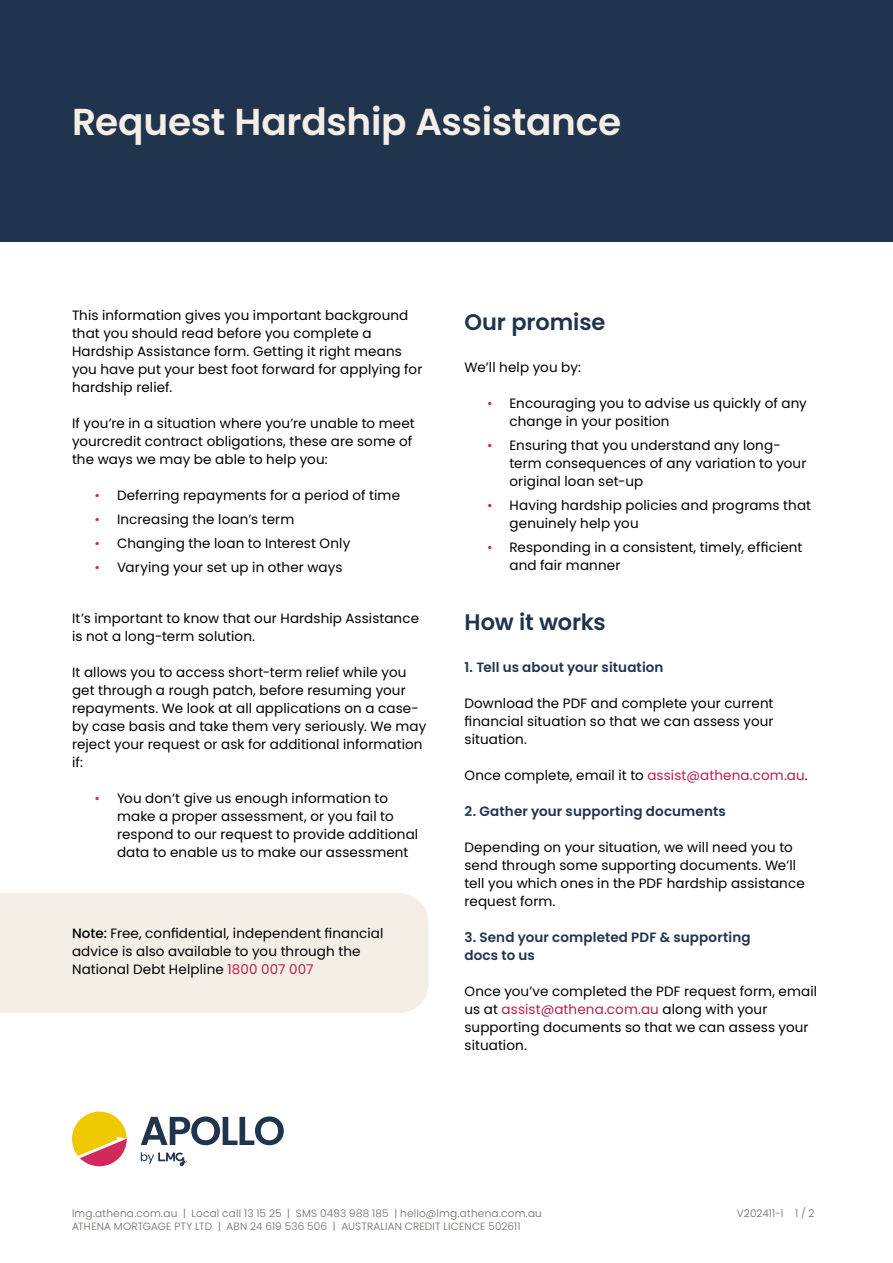
<style>
.page{position:relative;width:893px;height:1263px;background:#fff}
.page>*{position:absolute;margin:0;border:0;box-sizing:border-box;transform-origin:0 0}
.t1{font:600 37.5px "Poppins";letter-spacing:-.01em;color:#f4eee7}
.t2{font:600 22.5px "Poppins";letter-spacing:-.005em;color:#20344e}
.t3{font:13.5px/18px "Poppins";letter-spacing:.01em;color:#000}
.t4{font:600 13.5px/18px "Poppins";letter-spacing:.01em;color:#20344e}
.t5{font:300 10.5px/12.6px "Poppins";letter-spacing:.02em;color:#6d6a66}
.s1{color:#d2295c}
.s2{font-weight:500}
.s3{color:#b4204d}
</style>
<div class="page">
<svg style="left:141px;top:1116px;width:143px;height:29px"></svg>
<svg style="left:141px;top:1152px;width:46px;height:14px"></svg>
<svg style="left:72px;top:1111px;width:55px;height:55px"></svg>
<div style="left:0;top:0;width:893px;height:242px;background:#20344e"></div>
<div style="left:0;top:893px;width:428px;height:120px;background:#f4eee7"></div>
<h1 class="t1" style="left:72px;top:100px;width:551px">Request Hardship Assistance</h1>
<p class="t3" style="left:72px;top:307px;width:352px">This information gives you important background that you should read before you complete a Hardship Assistance form. Getting it right means you have put your best foot forward for applying for hardship relief.</p>
<p class="t3" style="left:72px;top:415px;width:344px">If you’re in a situation where you’re unable to meet yourcredit contract obligations, these are some of the ways we may be able to help you:</p>
<p class="t3" style="left:95px;top:487px;width:307px"><span class="s1">•</span> Deferring repayments for a period of time</p>
<p class="t3" style="left:95px;top:511px;width:201px"><span class="s1">•</span> Increasing the loan’s term</p>
<p class="t3" style="left:95px;top:535px;width:257px"><span class="s1">•</span> Changing the loan to Interest Only</p>
<p class="t3" style="left:95px;top:559px;width:249px"><span class="s1">•</span> Varying your set up in other ways</p>
<p class="t3" style="left:72px;top:610px;width:348px">It’s important to know that our Hardship Assistance is not a long-term solution.</p>
<p class="t3" style="left:72px;top:664px;width:356px">It allows you to access short-term relief while you get through a rough patch, before resuming your repayments. We look at all applications on a case&shy;by case basis and take them very seriously. We may reject your request or ask for additional information if:</p>
<p class="t3" style="left:117px;top:790px;width:303px;text-indent:-23px"><span class="s1">•</span> You don’t give us enough information to make a proper assessment, or you fail to respond to our request to provide additional data to enable us to make our assessment</p>
<p class="t3" style="left:72px;top:924px;width:313px"><span class="s2">Note:</span> Free, confidential, independent financial advice is also available to you through the<br>National Debt Helpline <span class="s3">1800 007 007</span></p>
<h2 class="t2" style="left:464px;top:309px;width:142px">Our promise</h2>
<p class="t3" style="left:464px;top:358px;width:118px">We’ll help you by:</p>
<p class="t3" style="left:509px;top:394px;width:299px;text-indent:-23px"><span class="s1">•</span> Encouraging you to advise us quickly of any change in your position</p>
<p class="t3" style="left:509px;top:436px;width:298px;text-indent:-23px"><span class="s1">•</span> Ensuring that you understand any long&shy;term consequences of any variation to your original loan set-up</p>
<p class="t3" style="left:509px;top:496px;width:303px;text-indent:-23px"><span class="s1">•</span> Having hardship policies and programs that genuinely help you</p>
<p class="t3" style="left:509px;top:538px;width:294px;text-indent:-23px"><span class="s1">•</span> Responding in a consistent, timely, efficient and fair manner</p>
<h2 class="t2" style="left:464px;top:609px;width:143px">How it works</h2>
<p class="t4" style="left:464px;top:658px;width:201px">1. Tell us about your situation</p>
<p class="t3" style="left:464px;top:694px;width:311px;text-align:justify">Download the PDF and complete your current financial situation so that we can assess your situation.</p>
<p class="t3" style="left:464px;top:766px;width:345px">Once complete, email it to <span class="s3">assist@athena.com.au</span>.</p>
<p class="t4" style="left:464px;top:802px;width:263px">2. Gather your supporting documents</p>
<p class="t3" style="left:464px;top:838px;width:342px">Depending on your situation, we will need you to send through some supporting documents. We’ll tell you which ones in the PDF hardship assistance request form.</p>
<p class="t4" style="left:464px;top:928px;width:288px">3. Send your completed PDF &amp; supporting docs to us</p>
<p class="t3" style="left:464px;top:982px;width:354px">Once you’ve completed the PDF request form, email us at <span class="s3">assist@athena.com.au</span> along with your supporting documents so that we can assess your situation.</p>
<p class="t5" style="left:72px;top:1207px;width:471px">lmg.athena.com.au | Local call 13 15 25 | SMS 0483 988 185 | hello@lmg.athena.com.au<br>ATHENA MORTGAGE PTY LTD | ABN 24 619 536 506 | AUSTRALIAN CREDIT LICENCE 502611</p>
<p class="t5" style="left:737px;top:1207px;width:79px">V202411-1 1 / 2</p>
</div>
